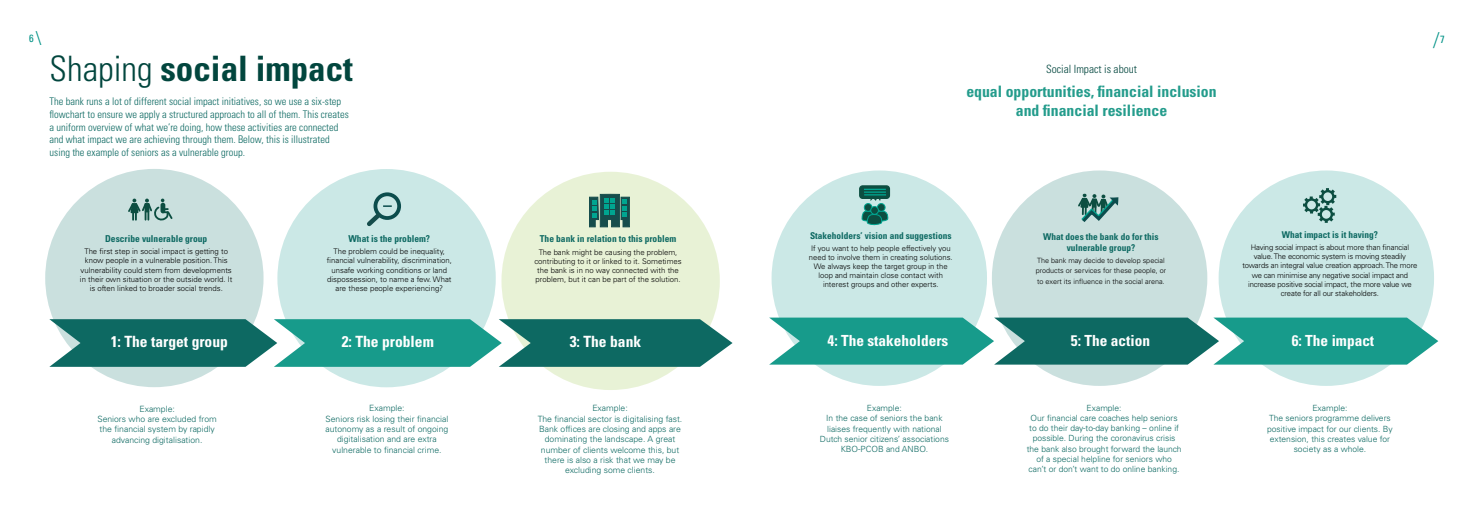
<style>
.page{position:relative;width:1474px;height:521px;background:#fff}
.page>*{position:absolute;margin:0;border:0;box-sizing:border-box;transform-origin:0 0}
.t1{font:700 condensed 35px "Univers LT Std";color:#02463e}
.t2{font:300 condensed 19.25px "Univers LT Std";color:#009286}
.t3{font:700 condensed 15.75px/18.9px "Univers LT Std";color:#249c8c;text-align:center}
.t4{font:700 condensed 15.49px "Univers LT Std";color:#fff}
.t5{font:700 condensed 15.31px "Univers LT Std";color:#fff}
.t6{font:300 condensed 11.38px "Univers LT Std";color:#02463e}
.t7{font:300 condensed 10.5px/12.6px "Univers LT Std";color:#0d6962}
.t8{font:700 condensed 9.45px "Univers LT Std";color:#0d6962}
.t9{font:700 condensed 9.36px/11.2px "Univers LT Std";color:#0d6962;text-align:center}
.t10{font:300 8.66px/10.3px "Univers LT Std";color:#0d6962;text-align:center}
.t11{font:300 8.49px/10.2px "Univers LT Std";color:#0d6962;text-align:center}
.t12{font:300 7.79px/9.3px "Univers LT Std";color:#000;text-align:center}
.t13{font:300 7.61px/9.2px "Univers LT Std";letter-spacing:-.02em;color:#000;text-align:center}
.t14{font:300 7.61px/9.2px "Univers LT Std";color:#000;text-align:center}
.t15{font:300 7.26px/10.2px "Univers LT Std";color:#000}
.s1{font-weight:300}
</style>
<div class="page">
<div style="left:277px;top:169px;width:219px;height:218px;background:#cbe8e6;border-radius:50%"></div>
<div style="left:501px;top:172px;width:219px;height:218px;background:#e8f2d6;border-radius:50%"></div>
<div style="left:45px;top:169px;width:218px;height:218px;background:#cae0de;border-radius:50%"></div>
<svg style="left:49px;top:319px;width:683px;height:48px;background:#2f8b82"></svg>
<svg style="left:128px;top:199px;width:45px;height:22px"></svg>
<div style="left:160px;top:203px;width:5px;height:10px;border:2px solid #0c4e41;border-radius:2px"></div>
<div style="left:373px;top:192px;width:28px;height:28px;border:4px solid #0c4d4d;border-radius:50%"></div>
<svg style="left:367px;top:205px;width:25px;height:22px"></svg>
<svg style="left:589px;top:194px;width:41px;height:34px"></svg>
<div style="left:1218px;top:170px;width:215px;height:216px;background:#cbe8e6;border-radius:50%"></div>
<div style="left:991px;top:170px;width:216px;height:216px;background:#cae0de;border-radius:50%"></div>
<div style="left:771px;top:170px;width:216px;height:216px;background:#cbe8e6;border-radius:50%"></div>
<svg style="left:769px;top:318px;width:669px;height:47px;background:#33998e"></svg>
<div style="left:877px;top:204px;width:8px;height:7px;background:#0c4e41;border-radius:50%"></div>
<div style="left:877px;top:203px;width:8px;height:9px;border:1px solid #00a590;border-radius:50%"></div>
<div style="left:864px;top:204px;width:8px;height:7px;background:#0c4e41;border-radius:50%"></div>
<div style="left:864px;top:203px;width:8px;height:9px;border:1px solid #00a590;border-radius:50%"></div>
<svg style="left:859px;top:186px;width:30px;height:12px"></svg>
<div style="left:859px;top:185px;width:31px;height:14px;border:1px solid #0c4e41;border-radius:3px"></div>
<div style="left:870px;top:206px;width:8px;height:8px;background:#0c4e41;border-radius:50%"></div>
<div style="left:870px;top:206px;width:8px;height:9px;border:1px solid #00a590;border-radius:50%"></div>
<svg style="left:861px;top:210px;width:27px;height:16px"></svg>
<svg style="left:864px;top:189px;width:22px;height:12px"></svg>
<svg style="left:1078px;top:193px;width:40px;height:29px"></svg>
<svg style="left:1303px;top:188px;width:34px;height:35px"></svg>
<h2 class="t2" style="left:29px;top:27px;width:13px">\<sup>6</sup></h2>
<h2 class="t2" style="left:1433px;top:28px;width:13px">/<sup>7</sup></h2>
<h1 class="t1" style="left:50px;top:47px;width:305px"><span class="s1">Shaping</span> social impact</h1>
<p class="t7" style="left:50px;top:95px;width:301px">The bank runs a lot of different social impact initiatives, so we use a six-step flowchart to ensure we apply a structured approach to all of them. This creates a uniform overview of what we’re doing, how these activities are connected and what impact we are achieving through them. Below, this is illustrated using the example of seniors as a vulnerable group.</p>
<p class="t8" style="left:105px;top:233px;width:104px">Describe vulnerable group</p>
<p class="t12" style="left:80px;top:247px;width:154px">The first step in social impact is getting to know people in a vulnerable position. This vulnerability could stem from developments in their own situation or the outside world. It is often linked to broader social trends.</p>
<p class="t8" style="left:348px;top:233px;width:83px">What is the problem?</p>
<p class="t12" style="left:327px;top:246px;width:127px">The problem could be inequality, financial vulnerability, discrimination, unsafe working conditions or land dispossession, to name a few. What are these people experiencing?</p>
<p class="t8" style="left:540px;top:233px;width:138px">The bank in relation to this problem</p>
<p class="t12" style="left:534px;top:247px;width:149px">The bank might be causing the problem, contributing to it or linked to it. Sometimes the bank is in no way connected with the problem, but it can be part of the solution.</p>
<h3 class="t4" style="left:111px;top:332px;width:119px">1: The target group</h3>
<h3 class="t4" style="left:342px;top:332px;width:94px">2: The problem</h3>
<h3 class="t4" style="left:569px;top:332px;width:73px">3: The bank</h3>
<p class="t10" style="left:97px;top:403px;width:121px">Example:<br>Seniors who are excluded from the financial system by rapidly advancing digitalisation.</p>
<p class="t10" style="left:325px;top:403px;width:124px">Example:<br>Seniors risk losing their financial autonomy as a result of ongoing digitalisation and are extra vulnerable to financial crime.</p>
<p class="t10" style="left:538px;top:403px;width:146px">Example:<br>The financial sector is digitalising fast.<br>Bank offices are closing and apps are dominating the landscape. A great number of clients welcome this, but there is also a risk that we may be excluding some clients.</p>
<h3 class="t6" style="left:1046px;top:62px;width:92px">Social Impact is about</h3>
<h3 class="t3" style="left:966px;top:82px;width:252px">equal opportunities, financial inclusion and financial resilience</h3>
<p class="t9" style="left:810px;top:230px;width:143px">Stakeholders’ vision and suggestions</p>
<p class="t14" style="left:809px;top:243px;width:145px">If you want to help people effectively you need to involve them in creating solutions.<br>We always keep the target group in the loop and maintain close contact with interest groups and other experts.</p>
<p class="t9" style="left:1043px;top:231px;width:117px">What does the bank do for this vulnerable group?</p>
<p class="t15" style="left:1035px;top:255px;width:132px">The bank may decide to develop special products or services for these people, or to exert its influence in the social arena.</p>
<p class="t9" style="left:1281px;top:229px;width:98px">What impact is it having?</p>
<p class="t13" style="left:1242px;top:243px;width:176px">Having social impact is about more than financial value. The economic system is moving steadily towards an integral value creation approach. The more we can minimise any negative social impact and increase positive social impact, the more value we create for all our stakeholders.</p>
<h3 class="t5" style="left:827px;top:331px;width:122px">4: The stakeholders</h3>
<h3 class="t5" style="left:1070px;top:331px;width:81px">5: The action</h3>
<h3 class="t5" style="left:1291px;top:331px;width:84px">6: The impact</h3>
<p class="t11" style="left:820px;top:403px;width:131px">Example:<br>In the case of seniors the bank liaises frequently with national<br>Dutch senior citizens’ associations<br>KBO-PCOB and ANBO.</p>
<p class="t11" style="left:1026px;top:403px;width:156px">Example:<br>Our financial care coaches help seniors to do their day-to-day banking – online if possible. During the coronavirus crisis the bank also brought forward the launch of a special helpline for seniors who can’t or don’t want to do online banking.</p>
<p class="t11" style="left:1266px;top:403px;width:127px">Example:<br>The seniors programme delivers positive impact for our clients. By extension, this creates value for society as a whole.</p>
</div>
